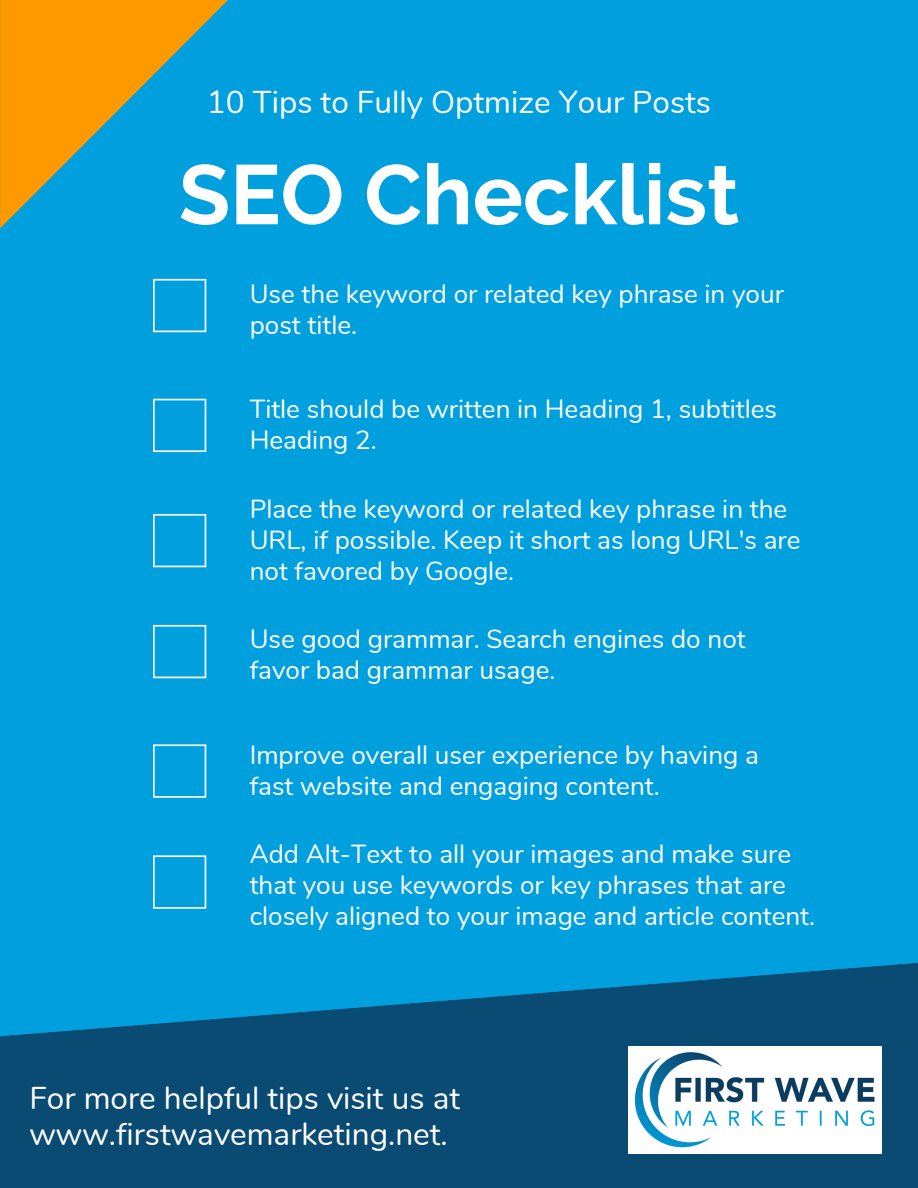
<style>
.page{position:relative;width:918px;height:1188px;background:#00a0df}
.page>*{position:absolute;margin:0;border:0;box-sizing:border-box;transform-origin:0 0}
.t1{font:700 84px "Raleway";color:#fff}
.t2{font:31.5px/36px "Nunito";color:#fff}
.t3{font:26.1px/30.9px "Nunito";color:#fff}
</style>
<div class="page">
<svg style="left:0;top:963px;width:918px;height:225px;fill:#0a4b73"></svg>
<svg style="left:153px;top:279px;width:53px;height:53px"></svg>
<svg style="left:0;top:0;width:228px;height:228px"></svg>
<svg style="left:153px;top:399px;width:53px;height:53px"></svg>
<svg style="left:153px;top:514px;width:53px;height:53px"></svg>
<svg style="left:153px;top:625px;width:53px;height:53px"></svg>
<svg style="left:153px;top:744px;width:53px;height:54px"></svg>
<svg style="left:153px;top:855px;width:53px;height:54px"></svg>
<img style="left:628px;top:1046px;width:253px;height:107px">
<p class="t2" style="left:207px;top:84px;width:506px">10 Tips to Fully Optmize Your Posts</p>
<h1 class="t1" style="left:179px;top:145px;width:562px">SEO Checklist</h1>
<p class="t3" style="left:250px;top:279px;width:536px">Use the keyword or related key phrase in your post title.</p>
<p class="t3" style="left:250px;top:394px;width:529px">Title should be written in Heading 1, subtitles<br>Heading 2.</p>
<p class="t3" style="left:250px;top:494px;width:552px">Place the keyword or related key phrase in the<br>URL, if possible. Keep it short as long URL's are not favored by Google.</p>
<p class="t3" style="left:250px;top:624px;width:497px">Use good grammar. Search engines do not favor bad grammar usage.</p>
<p class="t3" style="left:250px;top:740px;width:511px">Improve overall user experience by having a fast website and engaging content.</p>
<p class="t3" style="left:250px;top:839px;width:567px">Add Alt-Text to all your images and make sure that you use keywords or key phrases that are closely aligned to your image and article content.</p>
<p class="t2" style="left:29px;top:1081px;width:432px">For more helpful tips visit us at www.firstwavemarketing.net.</p>
</div>
